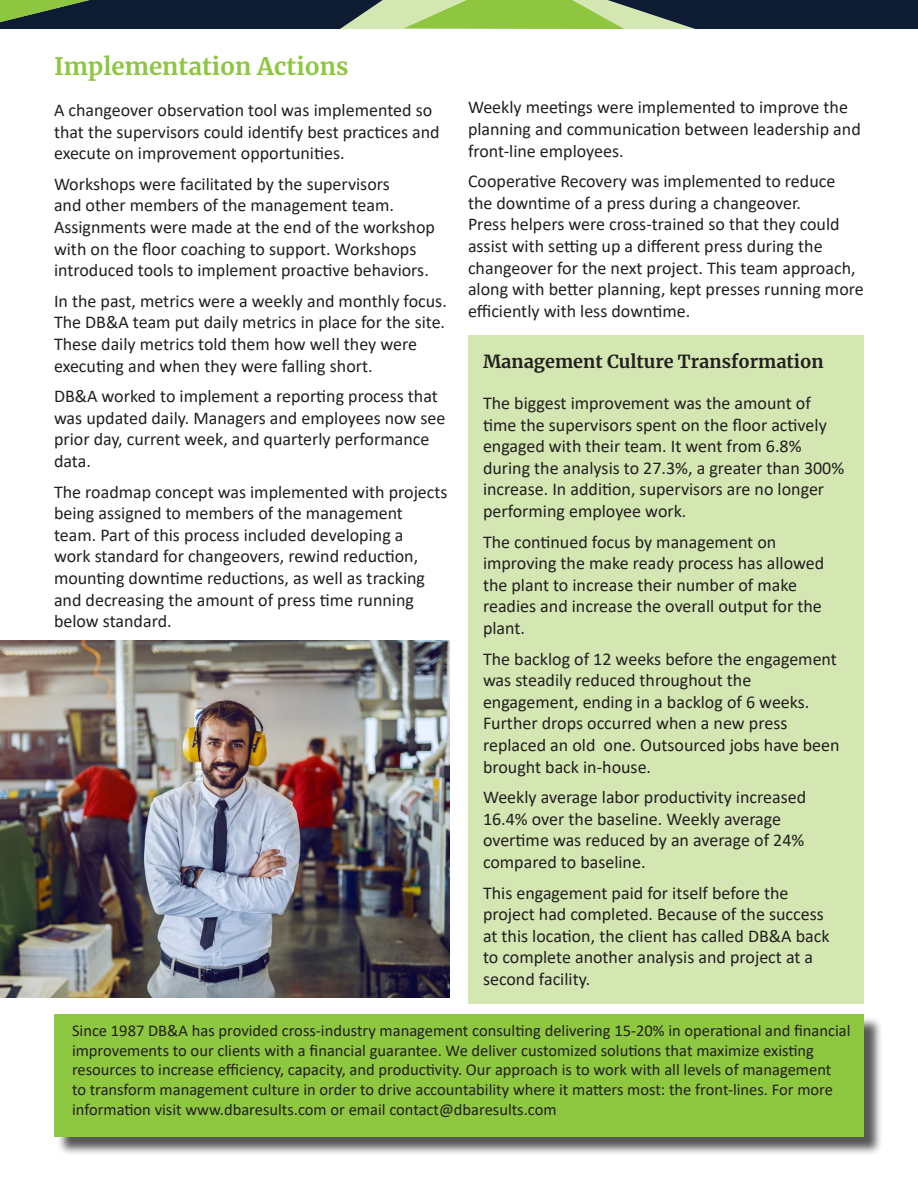
<style>
.page{position:relative;width:918px;height:1188px;background:#fff}
.page>*{position:absolute;margin:0;border:0;box-sizing:border-box;transform-origin:0 0}
.t1{font:700 24px "Merriweather";color:#8dc63f}
.Paragraph_Style_1{font:18px/21.6px "Calibri";color:#231f20}
.Paragraph_Style_1-2{font:700 18px "Merriweather";color:#231f20}
.t2{font:16.5px/19.8px "Calibri";color:#231f20}
</style>
<div class="page">
<svg style="left:0;top:0;width:918px;height:29px;background:#445d46"></svg>
<div style="left:56px;top:1017px;width:827px;height:138px;background:#231f20;opacity:.75"></div>
<div style="left:54px;top:1014px;width:810px;height:123px;background:#8ec740"></div>
<div style="left:468px;top:335px;width:396px;height:668px;background:#d4e6b2"></div>
<img style="left:0;top:641px;width:450px;height:357px">
<p class="t1" style="left:54px;top:49px;width:296px">Implementation Actions</p>
<p class="Paragraph_Style_1" style="left:54px;top:99px;width:387px">A changeover observation tool was implemented so that the supervisors could identify best practices and execute on improvement opportunities.</p>
<p class="Paragraph_Style_1" style="left:54px;top:173px;width:383px">Workshops were facilitated by the supervisors<br>and other members of the management team.<br>Assignments were made at the end of the workshop with on the floor coaching to support. Workshops introduced tools to implement proactive behaviors.</p>
<p class="Paragraph_Style_1" style="left:54px;top:290px;width:394px">In the past, metrics were a weekly and monthly focus.<br>The DB&amp;A team put daily metrics in place for the site.<br>These daily metrics told them how well they were executing and when they were falling short.</p>
<p class="Paragraph_Style_1" style="left:54px;top:385px;width:393px">DB&amp;A worked to implement a reporting process that was updated daily. Managers and employees now see prior day, current week, and quarterly performance data.</p>
<p class="Paragraph_Style_1" style="left:54px;top:480px;width:395px">The roadmap concept was implemented with projects being assigned to members of the management team. Part of this process included developing a<br>work standard for changeovers, rewind reduction, mounting downtime reductions, as well as tracking and decreasing the amount of press time running below standard.</p>
<p class="Paragraph_Style_1" style="left:468px;top:96px;width:394px">Weekly meetings were implemented to improve the planning and communication between leadership and front-line employees.</p>
<p class="Paragraph_Style_1" style="left:468px;top:170px;width:397px">Cooperative Recovery was implemented to reduce the downtime of a press during a changeover.<br>Press helpers were cross-trained so that they could assist with setting up a different press during the changeover for the next project. This team approach, along with better planning, kept presses running more efficiently with less downtime.</p>
<p class="Paragraph_Style_1-2" style="left:483px;top:348px;width:342px">Management Culture Transformation</p>
<p class="Paragraph_Style_1" style="left:483px;top:392px;width:363px">The biggest improvement was the amount of time the supervisors spent on the floor actively engaged with their team. It went from 6.8% during the analysis to 27.3%, a greater than 300% increase. In addition, supervisors are no longer performing employee work.</p>
<p class="Paragraph_Style_1" style="left:483px;top:530px;width:343px">The continued focus by management on improving the make ready process has allowed the plant to increase their number of make readies and increase the overall output for the plant.</p>
<p class="Paragraph_Style_1" style="left:483px;top:647px;width:358px">The backlog of 12 weeks before the engagement was steadily reduced throughout the engagement, ending in a backlog of 6 weeks.<br>Further drops occurred when a new press replaced an old one. Outsourced jobs have been brought back in-house.</p>
<p class="Paragraph_Style_1" style="left:483px;top:786px;width:325px">Weekly average labor productivity increased 16.4% over the baseline. Weekly average overtime was reduced by an average of 24% compared to baseline.</p>
<p class="Paragraph_Style_1" style="left:483px;top:881px;width:348px">This engagement paid for itself before the project had completed. Because of the success at this location, the client has called DB&amp;A back to complete another analysis and project at a second facility.</p>
<p class="t2" style="left:72px;top:1020px;width:780px">Since 1987 DB&amp;A has provided cross-industry management consulting delivering 15-20% in operational and financial improvements to our clients with a financial guarantee. We deliver customized solutions that maximize existing resources to increase efficiency, capacity, and productivity. Our approach is to work with all levels of management<br>to transform management culture in order to drive accountability where it matters most: the front-lines. For more information visit www.dbaresults.com or email contact@dbaresults.com</p>
</div>
